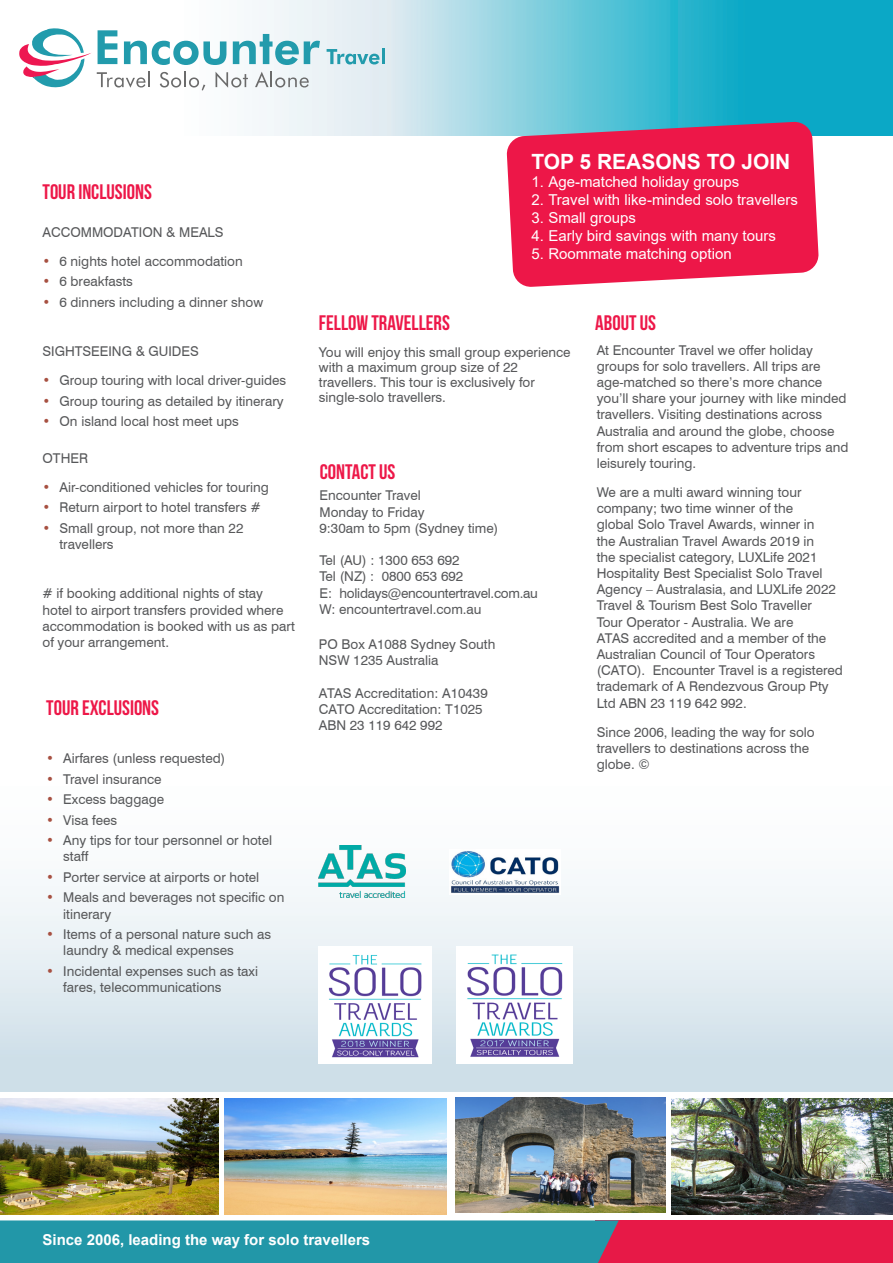
<style>
.page{position:relative;width:893px;height:1263px;background:#fff}
.page>*{position:absolute;margin:0;border:0;box-sizing:border-box;transform-origin:0 0}
._05_Title-Sub_Head{font:21px "Bebas Neue";color:#ed1748}
._02_HOLIDAY_Sub_Titl{font:700 21px "Arial";color:#fff}
._04_TEXT_Banner{font:15px "Arial";color:#fff}
.Text_Body_Copy_White{font:700 15px "Arial";color:#fff}
._04_TEXT_Body_Conten{font:13.5px/16.2px "Swiss 721 BT";color:#57585a}
._04_TEX_01{font:13.5px/15px "Swiss 721 BT";color:#57585a}
.s1{color:#a75041}
</style>
<div class="page">
<svg style="left:252px;top:1px;width:641px;height:135px"></svg>
<div style="left:596px;top:1220px;width:297px;height:43px;background:#e71947"></div>
<div style="left:0;top:725px;width:893px;height:366px;background:linear-gradient(to bottom,#fff,#d0e0e9)"></div>
<div style="left:0;top:1220px;width:619px;height:43px;background:#2297a8"></div>
<svg style="left:506px;top:121px;width:313px;height:166px;fill:#ed1748"></svg>
<svg style="left:19px;top:28px;width:301px;height:63px"></svg>
<svg style="left:327px;top:49px;width:52px;height:15px"></svg>
<hr style="left:382px;top:48px;width:3px;height:16px;background:#229bac">
<img style="left:450px;top:849px;width:110px;height:45px">
<img style="left:319px;top:845px;width:86px;height:53px">
<img style="left:456px;top:946px;width:117px;height:117px">
<img style="left:319px;top:946px;width:112px;height:117px">
<img style="left:0;top:1098px;width:218px;height:116px">
<img style="left:225px;top:1098px;width:221px;height:116px">
<img style="left:455px;top:1097px;width:211px;height:116px">
<img style="left:672px;top:1098px;width:221px;height:116px">
<p class="_05_Title-Sub_Head" style="left:43px;top:180px;width:111px">TOUR INCLUSIONS</p>
<p class="_04_TEXT_Body_Conten" style="left:43px;top:224px;width:183px">ACCOMMODATION &amp; MEALS</p>
<p class="_04_TEXT_Body_Conten" style="left:43px;top:253px;width:202px"><span class="s1">•</span> 6 nights hotel accommodation</p>
<p class="_04_TEXT_Body_Conten" style="left:43px;top:273px;width:92px"><span class="s1">•</span> 6 breakfasts</p>
<p class="_04_TEXT_Body_Conten" style="left:43px;top:294px;width:222px"><span class="s1">•</span> 6 dinners including a dinner show</p>
<p class="_04_TEXT_Body_Conten" style="left:43px;top:343px;width:158px">SIGHTSEEING &amp; GUIDES</p>
<p class="_04_TEXT_Body_Conten" style="left:43px;top:372px;width:245px"><span class="s1">•</span> Group touring with local driver-guides</p>
<p class="_04_TEXT_Body_Conten" style="left:43px;top:393px;width:243px"><span class="s1">•</span> Group touring as detailed by itinerary</p>
<p class="_04_TEXT_Body_Conten" style="left:43px;top:413px;width:198px"><span class="s1">•</span> On island local host meet ups</p>
<p class="_04_TEXT_Body_Conten" style="left:43px;top:450px;width:47px">OTHER</p>
<p class="_04_TEXT_Body_Conten" style="left:43px;top:479px;width:228px"><span class="s1">•</span> Air-conditioned vehicles for touring</p>
<p class="_04_TEXT_Body_Conten" style="left:43px;top:499px;width:220px"><span class="s1">•</span> Return airport to hotel transfers #</p>
<p class="_04_TEXT_Body_Conten" style="left:60px;top:520px;width:185px;text-indent:-17px"><span class="s1">•</span> Small group, not more than 22 travellers</p>
<p class="_04_TEXT_Body_Conten" style="left:43px;top:585px;width:254px"># if booking additional nights of stay hotel to airport transfers provided where accommodation is booked with us as part of your arrangement.</p>
<p class="_05_Title-Sub_Head" style="left:46px;top:696px;width:114px">TOUR EXCLUSIONS</p>
<p class="_04_TEXT_Body_Conten" style="left:46px;top:750px;width:181px"><span class="s1">•</span> Airfares (unless requested)</p>
<p class="_04_TEXT_Body_Conten" style="left:46px;top:771px;width:117px"><span class="s1">•</span> Travel insurance</p>
<p class="_04_TEXT_Body_Conten" style="left:46px;top:791px;width:119px"><span class="s1">•</span> Excess baggage</p>
<p class="_04_TEXT_Body_Conten" style="left:46px;top:812px;width:73px"><span class="s1">•</span> Visa fees</p>
<p class="_04_TEXT_Body_Conten" style="left:63px;top:832px;width:210px;text-indent:-17px"><span class="s1">•</span> Any tips for tour personnel or hotel staff</p>
<p class="_04_TEXT_Body_Conten" style="left:46px;top:869px;width:215px"><span class="s1">•</span> Porter service at airports or hotel</p>
<p class="_04_TEXT_Body_Conten" style="left:63px;top:889px;width:223px;text-indent:-17px"><span class="s1">•</span> Meals and beverages not specific on itinerary</p>
<p class="_04_TEXT_Body_Conten" style="left:63px;top:926px;width:209px;text-indent:-17px"><span class="s1">•</span> Items of a personal nature such as laundry &amp; medical expenses</p>
<p class="_04_TEXT_Body_Conten" style="left:63px;top:962px;width:196px;text-indent:-17px"><span class="s1">•</span> Incidental expenses such as taxi fares, telecommunications</p>
<p class="_05_Title-Sub_Head" style="left:319px;top:311px;width:132px">FELLOW TRAVELLERS</p>
<p class="_02_HOLIDAY_Sub_Titl" style="left:531px;top:146px;width:261px">TOP 5 REASONS TO JOIN</p>
<p class="_04_TEXT_Banner" style="left:531px;top:171px;width:209px">1. Age-matched holiday groups</p>
<p class="_04_TEXT_Banner" style="left:531px;top:189px;width:268px">2. Travel with like-minded solo travellers</p>
<p class="_04_TEXT_Banner" style="left:531px;top:207px;width:106px">3. Small groups</p>
<p class="_04_TEXT_Banner" style="left:531px;top:225px;width:246px">4. Early bird savings with many tours</p>
<p class="_04_TEXT_Banner" style="left:531px;top:243px;width:202px">5. Roommate matching option</p>
<p class="_05_Title-Sub_Head" style="left:595px;top:311px;width:62px">ABOUT US</p>
<p class="_04_TEX_01" style="left:319px;top:345px;width:253px">You will enjoy this small group experience with a maximum group size of 22 travellers. This tour is exclusively for single-solo travellers.</p>
<p class="_05_Title-Sub_Head" style="left:320px;top:460px;width:77px">CONTACT US</p>
<p class="_04_TEXT_Body_Conten" style="left:319px;top:487px;width:180px">Encounter Travel<br>Monday to Friday<br>9:30am to 5pm (Sydney time)</p>
<p class="_04_TEXT_Body_Conten" style="left:319px;top:552px;width:220px">Tel (AU) : 1300 653 692<br>Tel (NZ) : 0800 653 692<br>E: holidays@encountertravel.com.au<br>W: encountertravel.com.au</p>
<p class="_04_TEXT_Body_Conten" style="left:319px;top:636px;width:178px">PO Box A1088 Sydney South<br>NSW 1235 Australia</p>
<p class="_04_TEXT_Body_Conten" style="left:319px;top:685px;width:170px">ATAS Accreditation: A10439<br>CATO Accreditation: T1025<br>ABN 23 119 642 992</p>
<p class="_04_TEXT_Body_Conten" style="left:597px;top:342px;width:253px">At Encounter Travel we offer holiday groups for solo travellers. All trips are age-matched so there’s more chance you’ll share your journey with like minded travellers. Visiting destinations across Australia and around the globe, choose from short escapes to adventure trips and leisurely touring.</p>
<p class="_04_TEXT_Body_Conten" style="left:597px;top:484px;width:248px">We are a multi award winning tour company; two time winner of the<br>global Solo Travel Awards, winner in<br>the Australian Travel Awards 2019 in<br>the specialist category, LUXLife 2021<br>Hospitality Best Specialist Solo Travel Agency – Australasia, and LUXLife 2022<br>Travel &amp; Tourism Best Solo Traveller<br>Tour Operator - Australia. We are<br>ATAS accredited and a member of the Australian Council of Tour Operators (CATO). Encounter Travel is a registered trademark of A Rendezvous Group Pty Ltd ABN 23 119 642 992.</p>
<p class="_04_TEXT_Body_Conten" style="left:597px;top:723px;width:220px">Since 2006, leading the way for solo travellers to destinations across the globe. ©</p>
<p class="Text_Body_Copy_White" style="left:43px;top:1229px;width:329px">Since 2006, leading the way for solo travellers</p>
</div>
